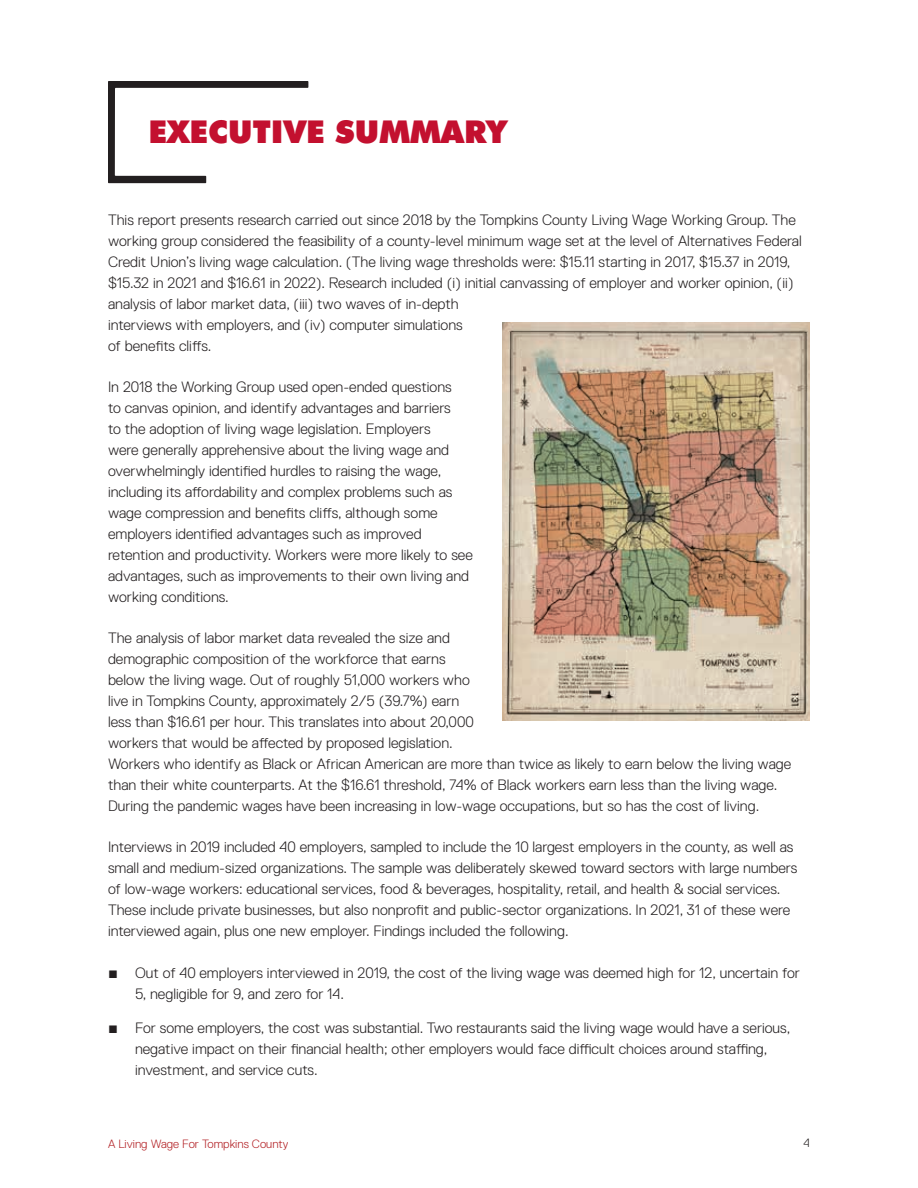
<style>
.page{position:relative;width:918px;height:1188px;background:#fff}
.page>*{position:absolute;margin:0;border:0;box-sizing:border-box;transform-origin:0 0}
.Replica_Heaader{font:900 31.5px "Futura BT";color:#c3102f}
.Replica_Paragraph{font:300 15px/21px "Replica Std";color:#231f20}
.t1{font:300 12px "Replica Std";color:#b21f23}
.t2{font:300 12px "Replica Std";color:#231f20}
</style>
<div class="page">
<svg style="left:108px;top:81px;width:200px;height:102px"></svg>
<img style="left:502px;top:323px;width:307px;height:398px">
<p class="Replica_Heaader" style="left:148px;top:111px;width:360px">EXECUTIVE SUMMARY</p>
<p class="Replica_Paragraph" style="left:108px;top:209px;width:695px">This report presents research carried out since 2018 by the Tompkins County Living Wage Working Group. The working group considered the feasibility of a county-level minimum wage set at the level of Alternatives Federal Credit Union’s living wage calculation. (The living wage thresholds were: $15.11 starting in 2017, $15.37 in 2019, $15.32 in 2021 and $16.61 in 2022). Research included (i) initial canvassing of employer and worker opinion, (ii) analysis of labor market data, (iii) two waves of in-depth<br>interviews with employers, and (iv) computer simulations<br>of benefits cliffs.</p>
<p class="Replica_Paragraph" style="left:108px;top:376px;width:366px">In 2018 the Working Group used open-ended questions<br>to canvas opinion, and identify advantages and barriers<br>to the adoption of living wage legislation. Employers<br>were generally apprehensive about the living wage and overwhelmingly identified hurdles to raising the wage, including its affordability and complex problems such as wage compression and benefits cliffs, although some employers identified advantages such as improved retention and productivity. Workers were more likely to see advantages, such as improvements to their own living and working conditions.</p>
<p class="Replica_Paragraph" style="left:108px;top:628px;width:685px">The analysis of labor market data revealed the size and<br>demographic composition of the workforce that earns<br>below the living wage. Out of roughly 51,000 workers who<br>live in Tompkins County, approximately 2/5 (39.7%) earn<br>less than $16.61 per hour. This translates into about 20,000<br>workers that would be affected by proposed legislation.<br>Workers who identify as Black or African American are more than twice as likely to earn below the living wage than their white counterparts. At the $16.61 threshold, 74% of Black workers earn less than the living wage.<br>During the pandemic wages have been increasing in low-wage occupations, but so has the cost of living.</p>
<p class="Replica_Paragraph" style="left:108px;top:837px;width:691px">Interviews in 2019 included 40 employers, sampled to include the 10 largest employers in the county, as well as small and medium-sized organizations. The sample was deliberately skewed toward sectors with large numbers of low-wage workers: educational services, food &amp; beverages, hospitality, retail, and health &amp; social services.<br>These include private businesses, but also nonprofit and public-sector organizations. In 2021, 31 of these were interviewed again, plus one new employer. Findings included the following.</p>
<p class="Replica_Paragraph" style="left:135px;top:962px;width:666px">Out of 40 employers interviewed in 2019, the cost of the living wage was deemed high for 12, uncertain for<br>5, negligible for 9, and zero for 14.</p>
<p class="Replica_Paragraph" style="left:135px;top:1018px;width:657px">For some employers, the cost was substantial. Two restaurants said the living wage would have a serious, negative impact on their financial health; other employers would face difficult choices around staffing, investment, and service cuts.</p>
<p class="t1" style="left:108px;top:1137px;width:182px">A Living Wage For Tompkins County</p>
<p class="t2" style="left:804px;top:1137px;width:8px">4</p>
</div>
